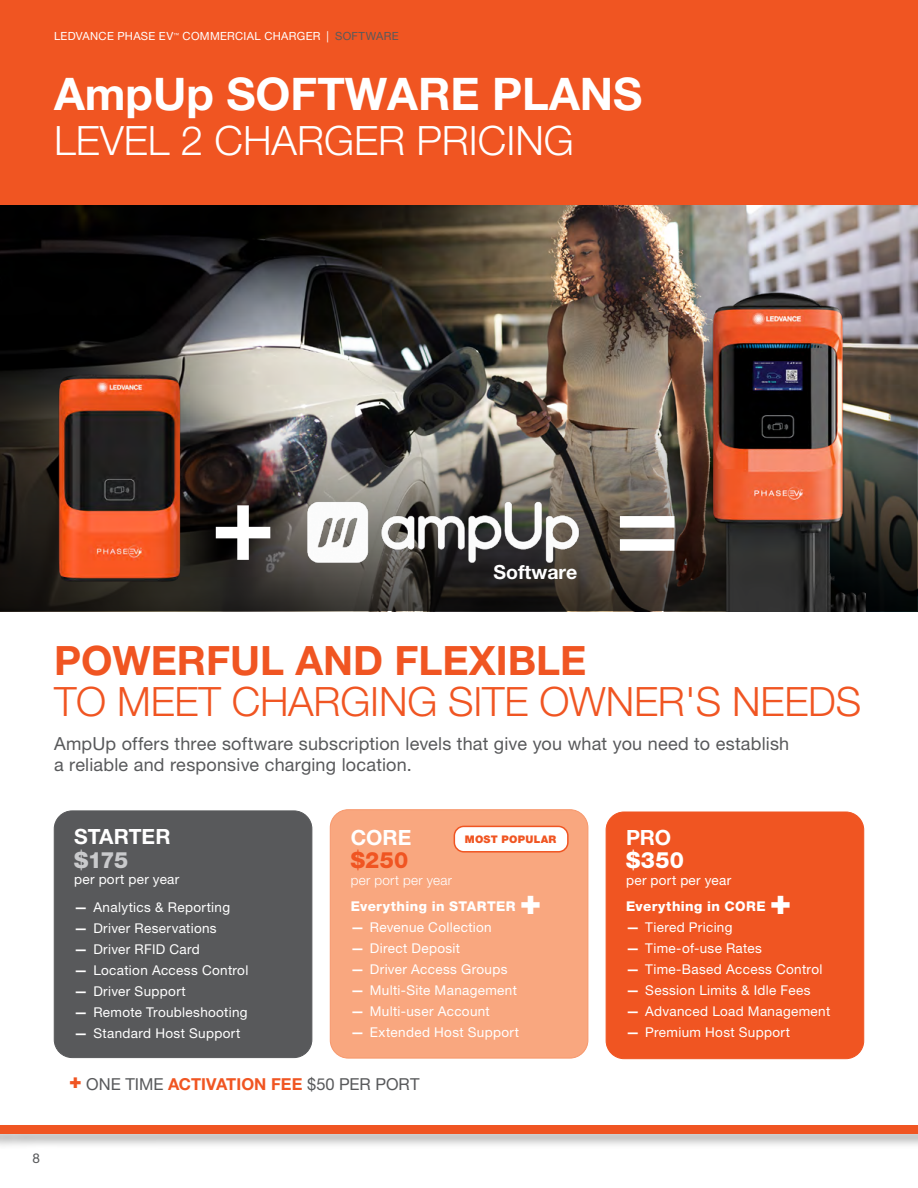
<style>
.page{position:relative;width:918px;height:1188px;background:#fff}
.page>*{position:absolute;margin:0;border:0;box-sizing:border-box;transform-origin:0 0}
.t1{font:700 108px "Helvetica Neue LT Pro";color:#fff}
.t2{font:700 45px "Helvetica Neue LT Pro";color:#fff}
.t3{font:300 40.5px "Helvetica Neue LT Pro";letter-spacing:-.005em;color:#f05522}
.t4{font:300 40.5px "Helvetica Neue LT Pro";color:#fff}
.t5{font:700 40.5px "Helvetica Neue LT Pro";color:#f05522}
.t6{font:900 36px "Helvetica Neue LT Pro";color:#fff}
.t7{font:800 22.5px "Helvetica Neue LT Pro";color:#c9cacc}
.t8{font:800 22.5px "Helvetica Neue LT Pro";color:#f05522}
.t9{font:800 22.5px "Helvetica Neue LT Pro";color:#fff}
.t10{font:700 21px "Helvetica Neue LT Pro";color:#fff}
.t11{font:700 19.5px "Helvetica Neue LT Pro";color:#fff}
.t12{font:18px/21px "Helvetica Neue LT Pro";letter-spacing:.01em;color:#58595b}
.t13{font:16.5px "Helvetica Neue LT Pro";color:#58595b}
.t14{font:13.5px "Helvetica Neue LT Pro";letter-spacing:.025em;color:#fff}
.t15{font:800 13.5px "Helvetica Neue LT Pro";letter-spacing:.025em;color:#fff}
.t16{font:300 13.5px "Helvetica Neue LT Pro";letter-spacing:.025em;color:#fff}
.t17{font:13.5px "Helvetica Neue LT Pro";color:#58595b}
.t18{font:11.25px "Helvetica Neue LT Pro";letter-spacing:.03em;color:#fff}
.t19{font:900 10.5px "Helvetica Neue LT Pro";letter-spacing:.03em;color:#f05522}
.s1{color:#58595b}
.s2{font-weight:700}
.s3{font-weight:900;font-size:21px;color:#f05522}
.s4{font-weight:700;color:#f05522}
</style>
<div class="page">
<div style="left:0;top:1124px;width:918px;height:25px;background:#000;opacity:.3"></div>
<div style="left:0;top:1125px;width:918px;height:9px;background:#f05522"></div>
<img style="left:0;top:204px;width:918px;height:408px">
<img style="left:0;top:315px;width:917px;height:296px">
<div style="left:0;top:0;width:918px;height:204px;background:#f05522"></div>
<div style="left:54px;top:811px;width:258px;height:247px;background:#58595b;border-radius:18px"></div>
<div style="left:54px;top:811px;width:258px;height:247px;border:1px solid #58595b;border-radius:18px"></div>
<div style="left:330px;top:810px;width:258px;height:248px;background:#f9a77f;border-radius:18px"></div>
<div style="left:330px;top:809px;width:258px;height:249px;border:1px solid #f7976b;border-radius:18px"></div>
<div style="left:606px;top:812px;width:258px;height:247px;background:#f05522;border-radius:18px"></div>
<div style="left:606px;top:812px;width:258px;height:247px;border:1px solid #f05522;border-radius:18px"></div>
<div style="left:454px;top:826px;width:114px;height:26px;background:#fff;border-radius:9px"></div>
<div style="left:454px;top:826px;width:115px;height:27px;border:2px solid #f05522;border-radius:9px"></div>
<img style="left:50px;top:369px;width:155px;height:212px">
<img style="left:699px;top:277px;width:167px;height:334px">
<img style="left:284px;top:479px;width:323px;height:91px">
<p class="t18" style="left:54px;top:29px;width:346px">LEDVANCE PHASE EV<sup>™</sup> COMMERCIAL CHARGER | <span class="s1">SOFTWARE</span></p>
<h2 class="t2" style="left:54px;top:66px;width:590px">AmpUp SOFTWARE PLANS</h2>
<h3 class="t4" style="left:54px;top:116px;width:521px">LEVEL 2 CHARGER PRICING</h3>
<h1 class="t1" style="left:211px;top:455px;width:66px">+</h1>
<h3 class="t11" style="left:494px;top:560px;width:85px">Software</h3>
<h1 class="t1" style="left:615px;top:455px;width:66px">=</h1>
<h3 class="t5" style="left:54px;top:636px;width:534px">POWERFUL AND FLEXIBLE</h3>
<h3 class="t3" style="left:54px;top:677px;width:809px">TO MEET CHARGING SITE OWNER'S NEEDS</h3>
<h3 class="t12" style="left:54px;top:733px;width:737px">AmpUp offers three software subscription levels that give you what you need to establish a reliable and responsive charging location.</h3>
<h3 class="t10" style="left:74px;top:824px;width:98px">STARTER</h3>
<h3 class="t7" style="left:74px;top:846px;width:56px">$175</h3>
<p class="t14" style="left:74px;top:871px;width:107px">per port per year</p>
<p class="t14" style="left:74px;top:899px;width:157px"><span class="s2">—</span> Analytics &amp; Reporting</p>
<p class="t14" style="left:74px;top:920px;width:144px"><span class="s2">—</span> Driver Reservations</p>
<p class="t14" style="left:74px;top:941px;width:127px"><span class="s2">—</span> Driver RFID Card</p>
<p class="t14" style="left:74px;top:962px;width:176px"><span class="s2">—</span> Location Access Control</p>
<p class="t14" style="left:74px;top:983px;width:113px"><span class="s2">—</span> Driver Support</p>
<p class="t14" style="left:74px;top:1004px;width:175px"><span class="s2">—</span> Remote Troubleshooting</p>
<p class="t14" style="left:74px;top:1025px;width:168px"><span class="s2">—</span> Standard Host Support</p>
<h3 class="t10" style="left:351px;top:825px;width:62px">CORE</h3>
<h3 class="t8" style="left:351px;top:847px;width:59px">$250</h3>
<p class="t16" style="left:351px;top:872px;width:103px">per port per year</p>
<p class="t15" style="left:351px;top:898px;width:166px">Everything in STARTER</p>
<h3 class="t6" style="left:520px;top:880px;width:23px">+</h3>
<p class="t14" style="left:351px;top:919px;width:143px"><span class="s2">—</span> Revenue Collection</p>
<p class="t14" style="left:351px;top:940px;width:111px"><span class="s2">—</span> Direct Deposit</p>
<p class="t14" style="left:351px;top:961px;width:158px"><span class="s2">—</span> Driver Access Groups</p>
<p class="t14" style="left:351px;top:982px;width:168px"><span class="s2">—</span> Multi-Site Management</p>
<p class="t14" style="left:351px;top:1003px;width:141px"><span class="s2">—</span> Multi-user Account</p>
<p class="t14" style="left:351px;top:1024px;width:170px"><span class="s2">—</span> Extended Host Support</p>
<p class="t19" style="left:465px;top:833px;width:93px">MOST POPULAR</p>
<h3 class="t10" style="left:626px;top:824px;width:47px">PRO</h3>
<h3 class="t9" style="left:626px;top:847px;width:59px">$350</h3>
<p class="t14" style="left:626px;top:872px;width:107px">per port per year</p>
<p class="t15" style="left:626px;top:898px;width:141px">Everything in CORE</p>
<h3 class="t6" style="left:770px;top:880px;width:23px">+</h3>
<p class="t14" style="left:626px;top:919px;width:108px"><span class="s2">—</span> Tiered Pricing</p>
<p class="t14" style="left:626px;top:940px;width:137px"><span class="s2">—</span> Time-of-use Rates</p>
<p class="t14" style="left:626px;top:961px;width:198px"><span class="s2">—</span> Time-Based Access Control</p>
<p class="t14" style="left:626px;top:982px;width:186px"><span class="s2">—</span> Session Limits &amp; Idle Fees</p>
<p class="t14" style="left:626px;top:1003px;width:206px"><span class="s2">—</span> Advanced Load Management</p>
<p class="t14" style="left:626px;top:1024px;width:165px"><span class="s2">—</span> Premium Host Support</p>
<p class="t13" style="left:69px;top:1074px;width:352px"><span class="s3">+</span> ONE TIME <span class="s4">ACTIVATION FEE</span> $50 PER PORT</p>
<p class="t17" style="left:32px;top:1150px;width:9px">8</p>
</div>
